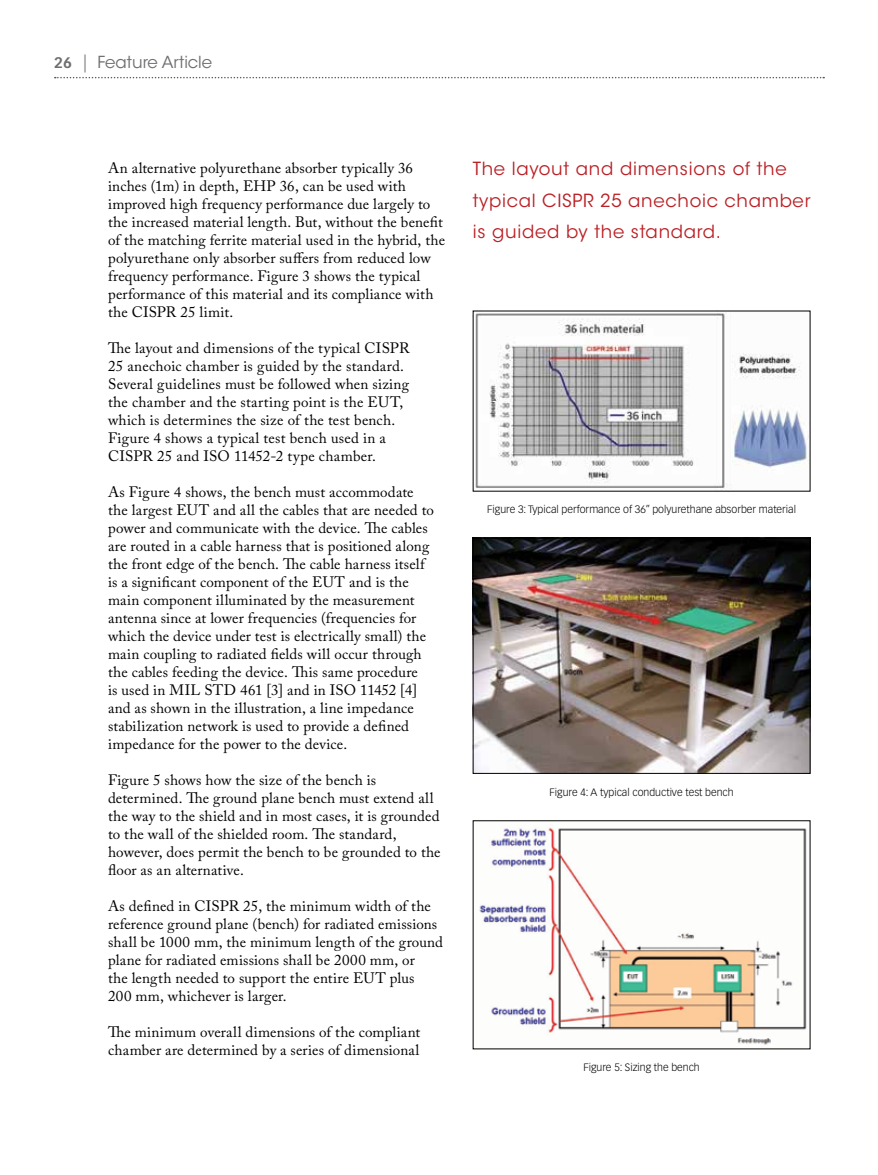
<style>
.page{position:relative;width:878px;height:1175px;background:#fff}
.page>*{position:absolute;margin:0;border:0;box-sizing:border-box;transform-origin:0 0}
.t1{font:18px/31.5px "ITC Avant Garde Std";letter-spacing:.04em;color:#ba2025}
.t2{font:16.5px "ITC Avant Garde Std";color:#6d6e71}
.t3{font:15px/18px "Adobe Caslon Pro";letter-spacing:.01em;color:#000}
.t4{font:300 10.5px "Vectora LT Std";color:#000}
.s1{font-family:"Vectora LT Std";font-weight:700;font-size:15px}
.s2{font-family:"Vectora LT Std";font-weight:300;font-size:18px}
</style>
<div class="page">
<svg style="left:55px;top:77px;width:769px;height:1px"></svg>
<img style="left:475px;top:313px;width:333px;height:176px">
<img style="left:474px;top:540px;width:334px;height:231px">
<div style="left:472px;top:538px;width:338px;height:235px;border:1px solid #000"></div>
<img style="left:479px;top:827px;width:328px;height:218px">
<p class="t2" style="left:54px;top:52px;width:160px"><span class="s1">26</span> <span class="s2">|</span> Feature Article</p>
<p class="t3" style="left:108px;top:159px;width:338px">An alternative polyurethane absorber typically 36 inches (1m) in depth, EHP 36, can be used with improved high frequency performance due largely to the increased material length. But, without the benefit of the matching ferrite material used in the hybrid, the polyurethane only absorber suffers from reduced low frequency performance. Figure 3 shows the typical performance of this material and its compliance with the CISPR 25 limit.</p>
<p class="t3" style="left:108px;top:339px;width:303px">The layout and dimensions of the typical CISPR 25 anechoic chamber is guided by the standard.<br>Several guidelines must be followed when sizing the chamber and the starting point is the EUT, which is determines the size of the test bench.<br>Figure 4 shows a typical test bench used in a CISPR 25 and ISO 11452-2 type chamber.</p>
<p class="t3" style="left:108px;top:483px;width:327px">As Figure 4 shows, the bench must accommodate the largest EUT and all the cables that are needed to power and communicate with the device. The cables are routed in a cable harness that is positioned along the front edge of the bench. The cable harness itself is a significant component of the EUT and is the main component illuminated by the measurement antenna since at lower frequencies (frequencies for which the device under test is electrically small) the main coupling to radiated fields will occur through the cables feeding the device. This same procedure<br>is used in MIL STD 461 [3] and in ISO 11452 [4] and as shown in the illustration, a line impedance stabilization network is used to provide a defined impedance for the power to the device.</p>
<p class="t3" style="left:108px;top:771px;width:334px">Figure 5 shows how the size of the bench is determined. The ground plane bench must extend all the way to the shield and in most cases, it is grounded to the wall of the shielded room. The standard, however, does permit the bench to be grounded to the floor as an alternative.</p>
<p class="t3" style="left:108px;top:897px;width:336px">As defined in CISPR 25, the minimum width of the reference ground plane (bench) for radiated emissions shall be 1000 mm, the minimum length of the ground plane for radiated emissions shall be 2000 mm, or<br>the length needed to support the entire EUT plus<br>200 mm, whichever is larger.</p>
<p class="t3" style="left:108px;top:1023px;width:314px">The minimum overall dimensions of the compliant chamber are determined by a series of dimensional</p>
<p class="t1" style="left:472px;top:153px;width:339px">The layout and dimensions of the typical CISPR 25 anechoic chamber is guided by the standard.</p>
<p class="t4" style="left:487px;top:503px;width:310px">Figure 3: Typical performance of 36” polyurethane absorber material</p>
<p class="t4" style="left:549px;top:785px;width:186px">Figure 4: A typical conductive test bench</p>
<p class="t4" style="left:583px;top:1061px;width:118px">Figure 5: Sizing the bench</p>
</div>
